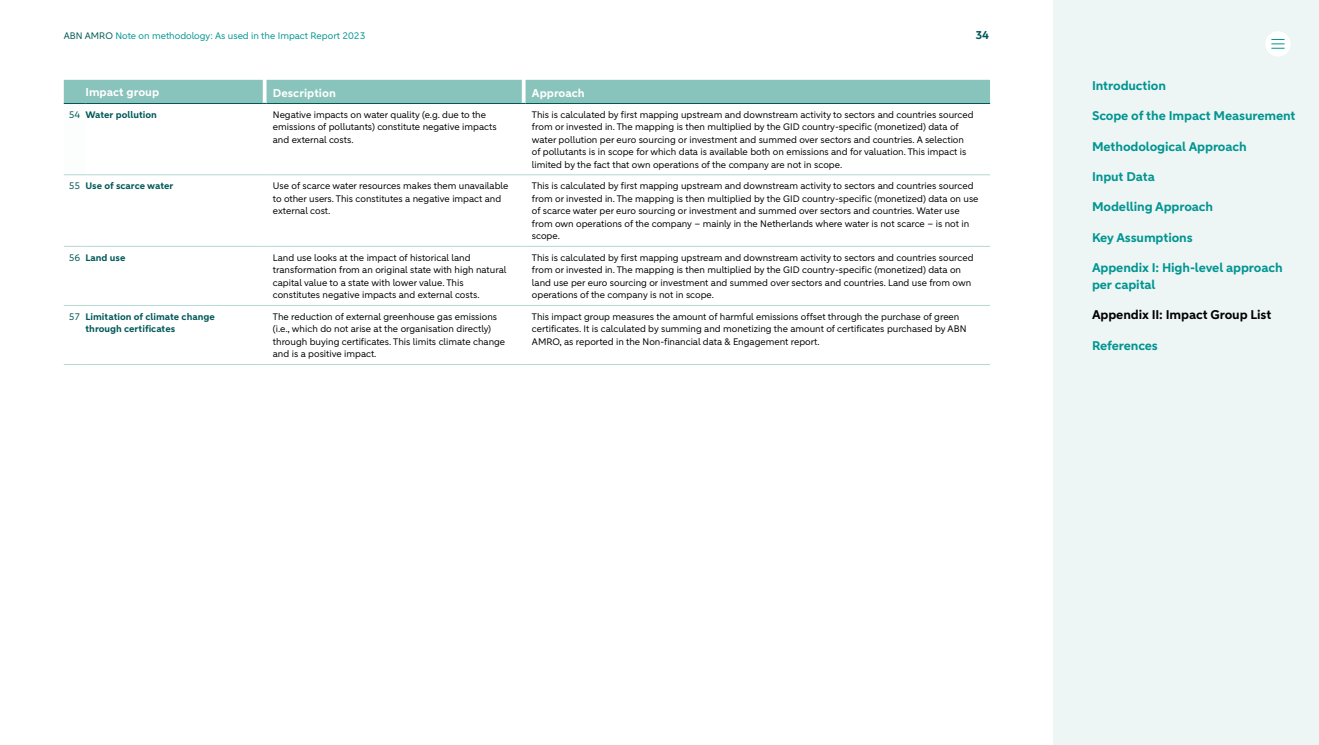
<style>
.page{position:relative;width:1319px;height:745px;background:#fff}
.page>*{position:absolute;margin:0;border:0;box-sizing:border-box;transform-origin:0 0}
.t1{font:700 12.5px/16.2px "ABNAMRO Sans";letter-spacing:-.01em;color:#009591}
.t2{font:700 12.5px "ABNAMRO Sans";letter-spacing:-.01em;color:#000}
.t3{font:700 11.25px "ABNAMRO Sans";color:#fff}
.t4{font:700 11.25px "ABNAMRO Sans";color:#005858}
.t5{font:9.38px/12.5px "ABNAMRO Sans";color:#000}
.t6{font:700 9.38px/12.5px "ABNAMRO Sans";color:#005858}
.t7{font:9.38px "ABNAMRO Sans";color:#009591}
.s1{color:#005858}
.s2{font-weight:400}
</style>
<div class="page">
<div style="left:1053px;top:0;width:265px;height:744px;background:#eef5f5"></div>
<div style="left:1264px;top:31px;width:26px;height:25px;background:#fff;border-radius:50%"></div>
<svg style="left:1271px;top:39px;width:13px;height:10px"></svg>
<hr style="left:85px;top:174px;width:178px;height:1px;background:#b5d7d3">
<hr style="left:266px;top:174px;width:255px;height:1px;background:#b5d7d3">
<hr style="left:525px;top:174px;width:464px;height:1px;background:#b5d7d3">
<hr style="left:85px;top:246px;width:178px;height:1px;background:#b5d7d3">
<hr style="left:266px;top:246px;width:255px;height:1px;background:#b5d7d3">
<hr style="left:525px;top:246px;width:464px;height:1px;background:#b5d7d3">
<hr style="left:85px;top:305px;width:178px;height:1px;background:#b5d7d3">
<hr style="left:266px;top:305px;width:255px;height:1px;background:#b5d7d3">
<hr style="left:525px;top:305px;width:464px;height:1px;background:#b5d7d3">
<svg style="left:64px;top:174px;width:21px;height:191px"></svg>
<hr style="left:85px;top:364px;width:178px;height:1px;background:#b5d7d3">
<hr style="left:266px;top:364px;width:255px;height:1px;background:#b5d7d3">
<hr style="left:525px;top:364px;width:464px;height:1px;background:#b5d7d3">
<div style="left:64px;top:80px;width:925px;height:24px;background:#88c3bc"></div>
<hr style="left:525px;top:103px;width:464px;height:1px;background:#005858">
<p class="t7" style="left:64px;top:29px;width:303px"><span class="s1">ABN AMRO</span> Note on methodology: As used in the Impact Report 2023</p>
<p class="t4" style="left:975px;top:27px;width:15px">34</p>
<p class="t3" style="left:85px;top:84px;width:75px">Impact group</p>
<p class="t3" style="left:273px;top:86px;width:64px">Description</p>
<p class="t3" style="left:532px;top:86px;width:54px">Approach</p>
<p class="t6" style="left:69px;top:108px;width:90px"><span class="s2">54</span> Water pollution</p>
<p class="t5" style="left:273px;top:108px;width:225px">Negative impacts on water quality (e.g. due to the emissions of pollutants) constitute negative impacts and external costs.</p>
<p class="t5" style="left:532px;top:108px;width:443px">This is calculated by first mapping upstream and downstream activity to sectors and countries sourced from or invested in. The mapping is then multiplied by the GID country-specific (monetized) data of water pollution per euro sourcing or investment and summed over sectors and countries. A selection of pollutants is in scope for which data is available both on emissions and for valuation. This impact is limited by the fact that own operations of the company are not in scope.</p>
<p class="t6" style="left:69px;top:180px;width:106px"><span class="s2">55</span> Use of scarce water</p>
<p class="t5" style="left:273px;top:180px;width:237px">Use of scarce water resources makes them unavailable to other users. This constitutes a negative impact and external cost.</p>
<p class="t5" style="left:532px;top:180px;width:448px">This is calculated by first mapping upstream and downstream activity to sectors and countries sourced from or invested in. The mapping is then multiplied by the GID country-specific (monetized) data on use of scarce water per euro sourcing or investment and summed over sectors and countries. Water use from own operations of the company – mainly in the Netherlands where water is not scarce – is not in scope.</p>
<p class="t6" style="left:69px;top:251px;width:58px"><span class="s2">56</span> Land use</p>
<p class="t5" style="left:273px;top:251px;width:235px">Land use looks at the impact of historical land transformation from an original state with high natural capital value to a state with lower value. This constitutes negative impacts and external costs.</p>
<p class="t5" style="left:532px;top:251px;width:443px">This is calculated by first mapping upstream and downstream activity to sectors and countries sourced from or invested in. The mapping is then multiplied by the GID country-specific (monetized) data on land use per euro sourcing or investment and summed over sectors and countries. Land use from own operations of the company is not in scope.</p>
<p class="t6" style="left:85px;top:310px;width:131px;text-indent:-17px"><span class="s2">57</span> Limitation of climate change through certificates</p>
<p class="t5" style="left:273px;top:310px;width:234px">The reduction of external greenhouse gas emissions (i.e., which do not arise at the organisation directly) through buying certificates. This limits climate change and is a positive impact.</p>
<p class="t5" style="left:532px;top:310px;width:436px">This impact group measures the amount of harmful emissions offset through the purchase of green certificates. It is calculated by summing and monetizing the amount of certificates purchased by ABN<br>AMRO, as reported in the Non-financial data &amp; Engagement report.</p>
<h1 class="t1" style="left:1091px;top:77px;width:75px">Introduction</h1>
<h1 class="t1" style="left:1091px;top:108px;width:205px">Scope of the Impact Measurement</h1>
<h1 class="t1" style="left:1091px;top:138px;width:156px">Methodological Approach</h1>
<h1 class="t1" style="left:1091px;top:169px;width:64px">Input Data</h1>
<h1 class="t1" style="left:1091px;top:199px;width:123px">Modelling Approach</h1>
<h1 class="t1" style="left:1091px;top:229px;width:102px">Key Assumptions</h1>
<h1 class="t1" style="left:1091px;top:260px;width:192px">Appendix I: High-level approach per capital</h1>
<h1 class="t2" style="left:1091px;top:306px;width:181px">Appendix II: Impact Group List</h1>
<h1 class="t1" style="left:1091px;top:337px;width:67px">References</h1>
</div>
